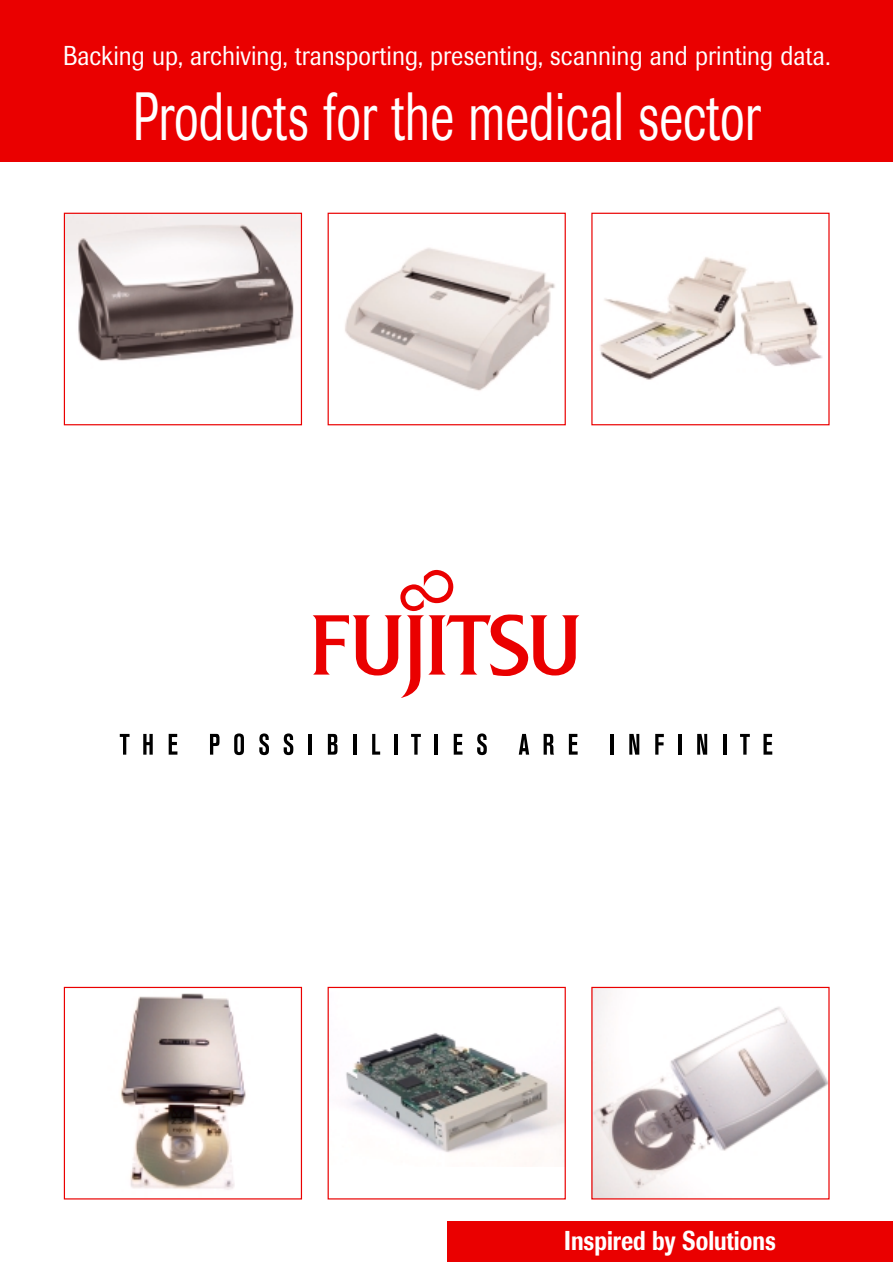
<style>
.page{position:relative;width:893px;height:1262px;background:#fff}
.page>*{position:absolute;margin:0;border:0;box-sizing:border-box;transform-origin:0 0}
.t1{font:67.5px "Berthold Imago BQ";color:#fff;scale:.7 1}
.t2{font:27px "Berthold Imago BQ";color:#fff;scale:.89 1}
.t3{font:500 27px "Berthold Imago BQ";color:#fff;scale:.8 1}
</style>
<div class="page">
<div style="left:0;top:0;width:892px;height:162px;background:#ea0000"></div>
<svg style="left:312px;top:570px;width:267px;height:128px"></svg>
<svg style="left:120px;top:734px;width:9px;height:20px"></svg>
<svg style="left:143px;top:734px;width:10px;height:20px"></svg>
<svg style="left:169px;top:734px;width:8px;height:20px"></svg>
<svg style="left:210px;top:734px;width:9px;height:20px"></svg>
<svg style="left:234px;top:733px;width:10px;height:22px"></svg>
<svg style="left:259px;top:733px;width:10px;height:22px"></svg>
<svg style="left:284px;top:733px;width:9px;height:22px"></svg>
<hr style="left:309px;top:734px;width:3px;height:20px;background:#000">
<svg style="left:328px;top:734px;width:9px;height:20px"></svg>
<hr style="left:353px;top:734px;width:3px;height:20px;background:#000">
<svg style="left:372px;top:734px;width:8px;height:20px"></svg>
<hr style="left:394px;top:734px;width:3px;height:20px;background:#000">
<svg style="left:411px;top:734px;width:10px;height:20px"></svg>
<hr style="left:434px;top:734px;width:4px;height:20px;background:#000">
<svg style="left:453px;top:734px;width:9px;height:20px"></svg>
<svg style="left:477px;top:733px;width:10px;height:22px"></svg>
<svg style="left:518px;top:734px;width:11px;height:20px"></svg>
<svg style="left:543px;top:734px;width:11px;height:20px"></svg>
<svg style="left:569px;top:734px;width:8px;height:20px"></svg>
<hr style="left:610px;top:734px;width:3px;height:20px;background:#000">
<svg style="left:629px;top:734px;width:10px;height:20px"></svg>
<svg style="left:655px;top:734px;width:8px;height:20px"></svg>
<hr style="left:678px;top:734px;width:3px;height:20px;background:#000">
<svg style="left:697px;top:734px;width:10px;height:20px"></svg>
<hr style="left:723px;top:734px;width:3px;height:20px;background:#000">
<svg style="left:740px;top:734px;width:9px;height:20px"></svg>
<svg style="left:763px;top:734px;width:9px;height:20px"></svg>
<img style="left:66px;top:215px;width:234px;height:146px">
<div style="left:64px;top:213px;width:238px;height:212px;border:1px solid #ea0000"></div>
<img style="left:345px;top:248px;width:210px;height:143px">
<div style="left:327px;top:213px;width:239px;height:212px;border:1px solid #ea0000"></div>
<img style="left:600px;top:257px;width:223px;height:123px">
<div style="left:591px;top:213px;width:238px;height:212px;border:1px solid #ea0000"></div>
<img style="left:84px;top:988px;width:205px;height:202px">
<div style="left:64px;top:986px;width:238px;height:213px;border:1px solid #ea0000"></div>
<img style="left:346px;top:1033px;width:218px;height:120px">
<div style="left:327px;top:986px;width:239px;height:213px;border:1px solid #ea0000"></div>
<img style="left:593px;top:988px;width:234px;height:209px">
<div style="left:446px;top:1220px;width:446px;height:42px;background:#ea0000"></div>
<p class="t2" style="left:63px;top:46px;width:863px">Backing up, archiving, transporting, presenting, scanning and printing data.</p>
<h1 class="t1" style="left:133px;top:92px;width:897px">Products for the medical sector</h1>
<p class="t3" style="left:564px;top:1231px;width:266px">Inspired by Solutions</p>
</div>
